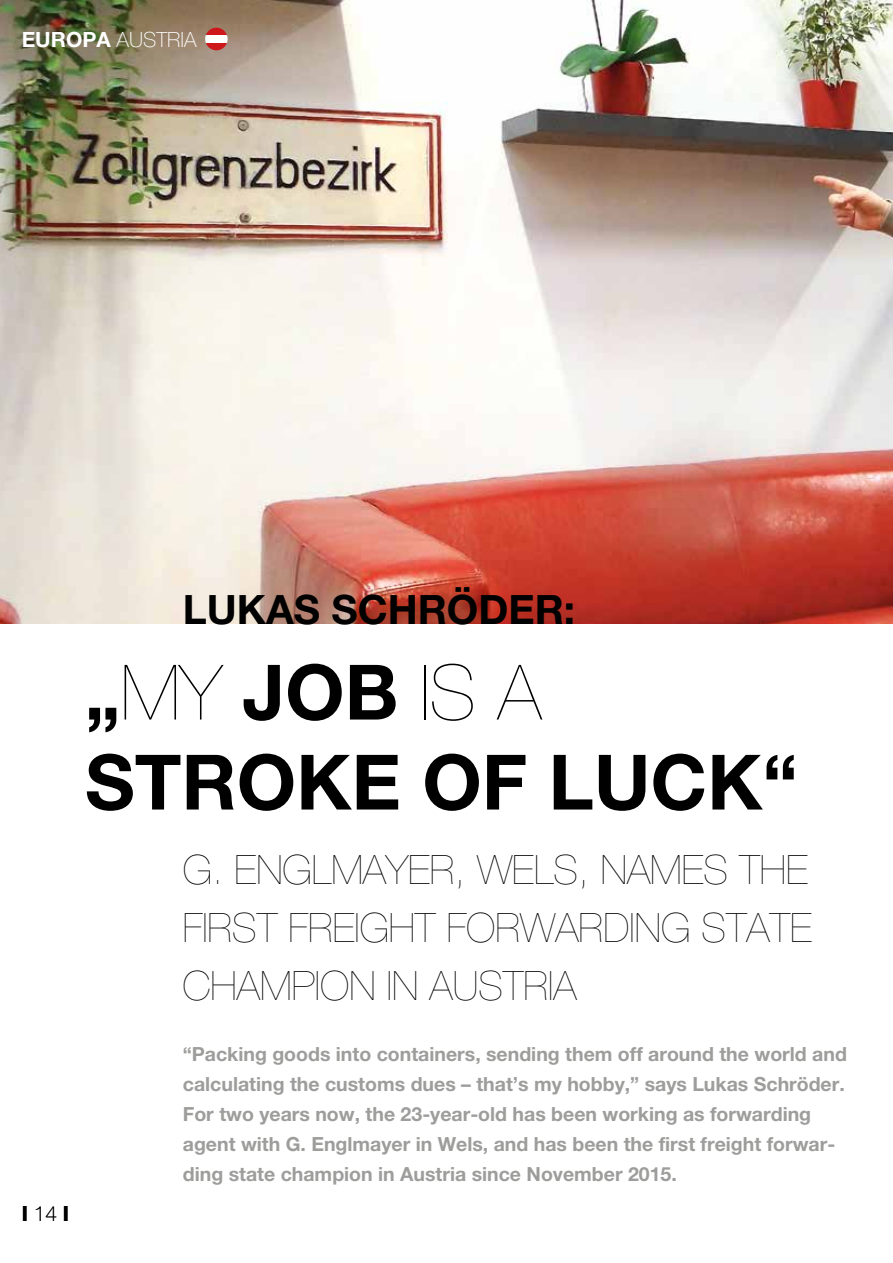
<style>
.page{position:relative;width:893px;height:1263px;background:#fff}
.page>*{position:absolute;margin:0;border:0;box-sizing:border-box;transform-origin:0 0}
.t1{font:700 76.5px/90px "Helvetica Neue";color:#000}
.t2{font:200 40.5px/57.9px "Helvetica Neue";color:#000;text-align:justify}
.t3{font:700 40.5px "Helvetica Neue";color:#000}
.t4{font:100 21px "Helvetica Neue";color:#fff}
.t5{font:700 21px "Helvetica Neue";color:#000}
.t6{font:700 19.5px/30px "Helvetica Neue";color:#9d9d9c}
.s1{font-weight:700}
.s2{font-weight:200}
.s3{font-weight:100}
</style>
<div class="page">
<img style="left:0;top:0;width:893px;height:624px">
<svg style="left:205px;top:28px;width:23px;height:7px"></svg>
<svg style="left:205px;top:43px;width:23px;height:7px"></svg>
<div style="left:205px;top:35px;width:23px;height:8px;background:#fff"></div>
<p class="t4" style="left:22px;top:28px;width:176px"><span class="s1">EUROPA</span> AUSTRIA</p>
<h2 class="t3" style="left:183px;top:584px;width:394px">LUKAS SCHRÖDER:</h2>
<h1 class="t1" style="left:85px;top:646px;width:714px">„<span class="s2">MY</span> JOB <span class="s2">IS A<br></span>STROKE OF LUCK“</h1>
<h2 class="t2" style="left:183px;top:840px;width:630px">G. ENGLMAYER, WELS, NAMES THE FIRST FREIGHT FORWARDING STATE CHAMPION IN AUSTRIA</h2>
<p class="t5" style="left:22px;top:1200px;width:49px">I <span class="s3">14</span> I</p>
<p class="t6" style="left:183px;top:1038px;width:666px">“Packing goods into containers, sending them off around the world and calculating the customs dues – that’s my hobby,” says Lukas Schröder.<br>For two years now, the 23-year-old has been working as forwarding agent with G. Englmayer in Wels, and has been the first freight forwar&shy;ding state champion in Austria since November 2015.</p>
</div>
